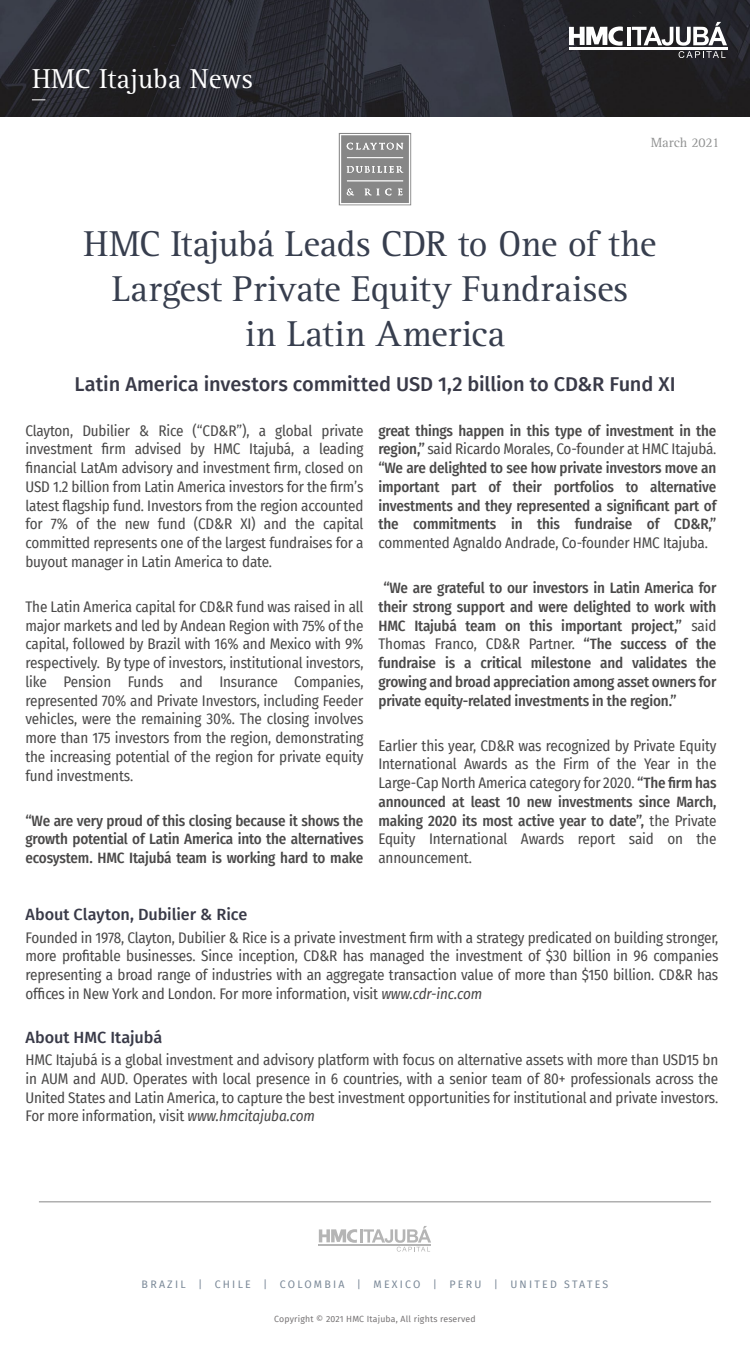
<style>
.page{position:relative;width:750px;height:1346px;background:#fff}
.page>*{position:absolute;margin:0;border:0;box-sizing:border-box;transform-origin:0 0}
.t1{font:37.12px/45px "Rotis Serif Std";letter-spacing:-.005em;color:#373e4e;text-align:center}
.t2{font:28.25px "Rotis Serif Std";color:#fff}
.t3{font:500 20px "Fira Sans";letter-spacing:-.005em;color:#393a48}
.t4{font:500 16.25px "Fira Sans";letter-spacing:-.005em;color:#393a48}
.t5{font:15px/18.8px "Fira Sans Condensed";letter-spacing:-.01em;color:#4a4949;text-align:justify}
.t6{font:500 15px/18.8px "Fira Sans Condensed";letter-spacing:-.01em;color:#4a4949;text-align:justify}
.t7{font:13.75px "Rotis Serif Std";color:#919292}
.t8{font:10.62px "Fira Sans";letter-spacing:.21em;color:#7b8998}
.t9{font:8.75px "Fira Sans";letter-spacing:.02em;color:#777475}
.s1{font-weight:400}
.s2{font-weight:500}
.s3{font-style:italic}
</style>
<div class="page">
<img style="left:0;top:0;width:750px;height:116px">
<svg style="left:32px;top:99px;width:13px;height:1px"></svg>
<svg style="left:339px;top:133px;width:72px;height:72px"></svg>
<svg style="left:569px;top:27px;width:54px;height:19px"></svg>
<hr style="left:627px;top:27px;width:4px;height:18px;background:#fff">
<hr style="left:569px;top:47px;width:158px;height:3px;background:#fff">
<svg style="left:632px;top:22px;width:95px;height:36px"></svg>
<hr style="left:39px;top:1201px;width:672px;height:1px;background:#878787">
<svg style="left:319px;top:1226px;width:112px;height:25px"></svg>
<h2 class="t2" style="left:32px;top:62px;width:222px">HMC Itajuba News</h2>
<p class="t7" style="left:651px;top:134px;width:70px">March 2021</p>
<h1 class="t1" style="left:83px;top:223px;width:574px">HMC Itajubá Leads CDR to One of the<br>Largest Private Equity Fundraises<br>in Latin America</h1>
<h3 class="t3" style="left:74px;top:368px;width:603px">Latin America investors committed USD 1,2 billion to CD&amp;R Fund XI</h3>
<p class="t5" style="left:25px;top:420px;width:340px">Clayton, Dubilier &amp; Rice (“CD&amp;R”), a global private investment firm advised by HMC Itajubá, a leading financial LatAm advisory and investment firm, closed on USD 1.2 billion from Latin America investors for the firm’s latest flagship fund. Investors from the region accounted for 7% of the new fund (CD&amp;R XI) and the capital committed represents one of the largest fundraises for a buyout manager in Latin America to date.</p>
<p class="t5" style="left:25px;top:597px;width:340px">The Latin America capital for CD&amp;R fund was raised in all major markets and led by Andean Region with 75% of the capital, followed by Brazil with 16% and Mexico with 9% respectively. By type of investors, institutional investors, like Pension Funds and Insurance Companies, represented 70% and Private Investors, including Feeder vehicles, were the remaining 30%. The closing involves more than 175 investors from the region, demonstrating the increasing potential of the region for private equity fund investments.</p>
<p class="t6" style="left:25px;top:810px;width:340px">“We are very proud of this closing because it shows the growth potential of Latin America into the alternatives ecosystem. HMC Itajubá team is working hard to make</p>
<p class="t6" style="left:378px;top:420px;width:340px">great things happen in this type of investment in the region,” <span class="s1">said Ricardo Morales, Co-founder at HMC Itajubá. </span>“We are delighted to see how private investors move an important part of their portfolios to alternative investments and they represented a significant part of the commitments in this fundraise of CD&amp;R,”</p>
<p class="t5" style="left:378px;top:533px;width:331px">commented Agnaldo Andrade, Co-founder HMC Itajuba.</p>
<p class="t6" style="left:378px;top:578px;width:340px;text-indent:5px">“We are grateful to our investors in Latin America for their strong support and were delighted to work with HMC Itajubá team on this important project,” <span class="s1">said Thomas Franco, CD&amp;R Partner.</span> “The success of the fundraise is a critical milestone and validates the growing and broad appreciation among asset owners for private equity-related investments in the region.”</p>
<p class="t5" style="left:378px;top:736px;width:340px">Earlier this year, CD&amp;R was recognized by Private Equity International Awards as the Firm of the Year in the Large-Cap North America category for 2020. <span class="s2">“The firm has announced at least 10 new investments since March, making 2020 its most active year to date”,</span> the Private Equity International Awards report said on the announcement.</p>
<p class="t4" style="left:25px;top:901px;width:223px">About Clayton, Dubilier &amp; Rice</p>
<p class="t5" style="left:25px;top:928px;width:694px">Founded in 1978, Clayton, Dubilier &amp; Rice is a private investment firm with a strategy predicated on building stronger, more profitable businesses. Since inception, CD&amp;R has managed the investment of $30 billion in 96 companies representing a broad range of industries with an aggregate transaction value of more than $150 billion. CD&amp;R has offices in New York and London. For more information, visit <span class="s3">www.cdr-inc.com</span></p>
<p class="t4" style="left:25px;top:1024px;width:138px">About HMC Itajubá</p>
<p class="t5" style="left:25px;top:1050px;width:694px">HMC Itajubá is a global investment and advisory platform with focus on alternative assets with more than USD15 bn in AUM and AUD. Operates with local presence in 6 countries, with a senior team of 80+ professionals across the United States and Latin America, to capture the best investment opportunities for institutional and private investors.<br>For more information, visit <span class="s3">www.hmcitajuba.com</span></p>
<p class="t8" style="left:142px;top:1276px;width:468px">BRAZIL | CHILE | COLOMBIA | MEXICO | PERU | UNITED STATES</p>
<p class="t9" style="left:274px;top:1312px;width:203px">Copyright © 2021 HMC Itajuba, All rights reserved</p>
</div>
